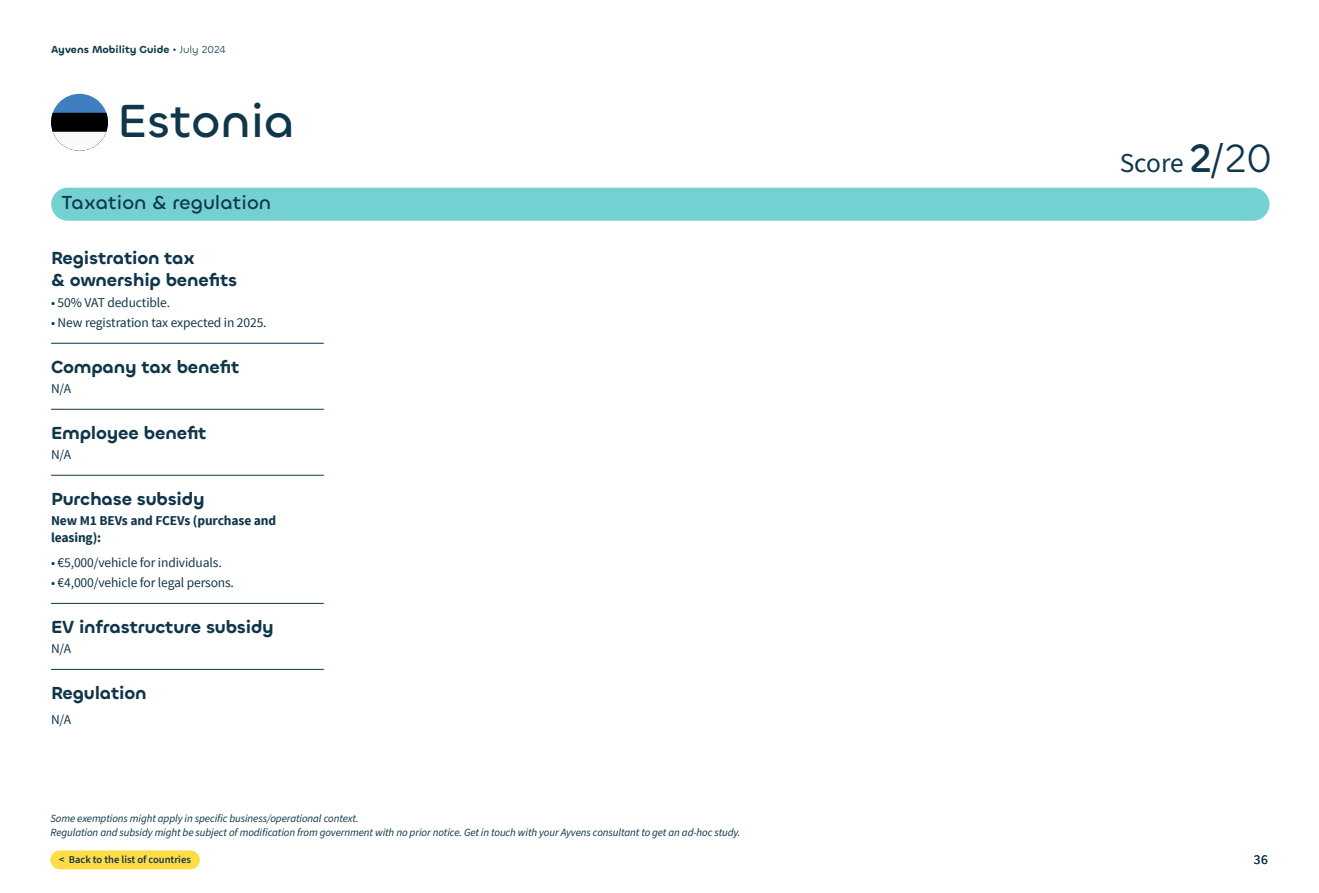
<style>
.page{position:relative;width:1319px;height:893px;background:#fff}
.page>*{position:absolute;margin:0;border:0;box-sizing:border-box;transform-origin:0 0}
.t1{font:500 48px "Chillax";color:#0f364a}
.t2{font:27.3px "Source Sans 3";letter-spacing:-.005em;color:#0f364a}
.t3{font:500 19.5px "Chillax";color:#0f364a}
.t4{font:600 18px/21.6px "Chillax";letter-spacing:-.01em;color:#0f364a}
.t5{font:13.5px "Source Sans Pro";letter-spacing:-.01em;color:#0f364a}
.t6{font:700 13.5px/16.2px "Source Sans Pro";letter-spacing:-.01em;color:#0f364a}
.t7{font:13.5px "Source Sans 3";color:#0f364a}
.t8{font:italic 10.95px/13.5px "Source Sans 3";letter-spacing:-.01em;color:#0f364a}
.t9{font:600 10.5px "Chillax";color:#0f364a}
.t10{font:600 10.5px "Source Sans 3";color:#0f364a}
.s1{font-weight:500}
.s2{font-weight:400}
.s3{font-family:"Chillax";font-weight:500;font-size:40.95px}
.s4{font-family:"Chillax";font-size:40.95px}
</style>
<div class="page">
<div style="left:50px;top:850px;width:150px;height:19px;background:#ffdb45;border-radius:9px"></div>
<div style="left:51px;top:188px;width:1218px;height:33px;background:#73d1d1;border-radius:17px"></div>
<hr style="left:51px;top:343px;width:273px;height:1px;background:#0f364a">
<hr style="left:51px;top:409px;width:273px;height:1px;background:#0f364a">
<hr style="left:51px;top:475px;width:273px;height:1px;background:#0f364a">
<hr style="left:51px;top:603px;width:273px;height:1px;background:#0f364a">
<hr style="left:51px;top:669px;width:273px;height:1px;background:#0f364a">
<div style="left:51px;top:94px;width:57px;height:57px;background:#3e7ec1;border-radius:50%"></div>
<svg style="left:51px;top:113px;width:57px;height:38px"></svg>
<p class="t9" style="left:51px;top:43px;width:176px">Ayvens Mobility Guide <span class="s1">•</span> <span class="s2">July 2024</span></p>
<h1 class="t1" style="left:117px;top:91px;width:179px">Estonia</h1>
<h3 class="t3" style="left:62px;top:191px;width:211px">Taxation &amp; regulation</h3>
<h3 class="t4" style="left:51px;top:247px;width:188px">Registration tax<br>&amp; ownership benefits</h3>
<p class="t5" style="left:51px;top:294px;width:120px">• 50% VAT deductible.</p>
<p class="t5" style="left:51px;top:314px;width:217px">• New registration tax expected in 2025.</p>
<h3 class="t4" style="left:51px;top:356px;width:190px">Company tax benefit</h3>
<p class="t5" style="left:51px;top:380px;width:21px">N/A</p>
<h3 class="t4" style="left:51px;top:422px;width:157px">Employee benefit</h3>
<p class="t5" style="left:51px;top:446px;width:21px">N/A</p>
<h3 class="t4" style="left:51px;top:488px;width:155px">Purchase subsidy</h3>
<p class="t6" style="left:51px;top:513px;width:227px">New M1 BEVs and FCEVs (purchase and leasing):</p>
<p class="t5" style="left:51px;top:554px;width:172px">• €5,000/vehicle for individuals.</p>
<p class="t5" style="left:51px;top:575px;width:184px">• €4,000/vehicle for legal persons.</p>
<h3 class="t4" style="left:51px;top:616px;width:224px">EV infrastructure subsidy</h3>
<p class="t5" style="left:51px;top:641px;width:21px">N/A</p>
<h3 class="t4" style="left:51px;top:682px;width:97px">Regulation</h3>
<p class="t5" style="left:51px;top:711px;width:21px">N/A</p>
<p class="t8" style="left:50px;top:812px;width:691px">Some exemptions might apply in specific business/operational context.<br>Regulation and subsidy might be subject of modification from government with no prior notice. Get in touch with your Ayvens consultant to get an ad-hoc study.</p>
<h2 class="t2" style="left:1119px;top:145px;width:154px">Score <span class="s3">2</span><span class="s4">/20</span></h2>
<p class="t10" style="left:59px;top:852px;width:133px">&lt; Back to the list of countries</p>
<p class="t7" style="left:1253px;top:851px;width:16px">36</p>
</div>
